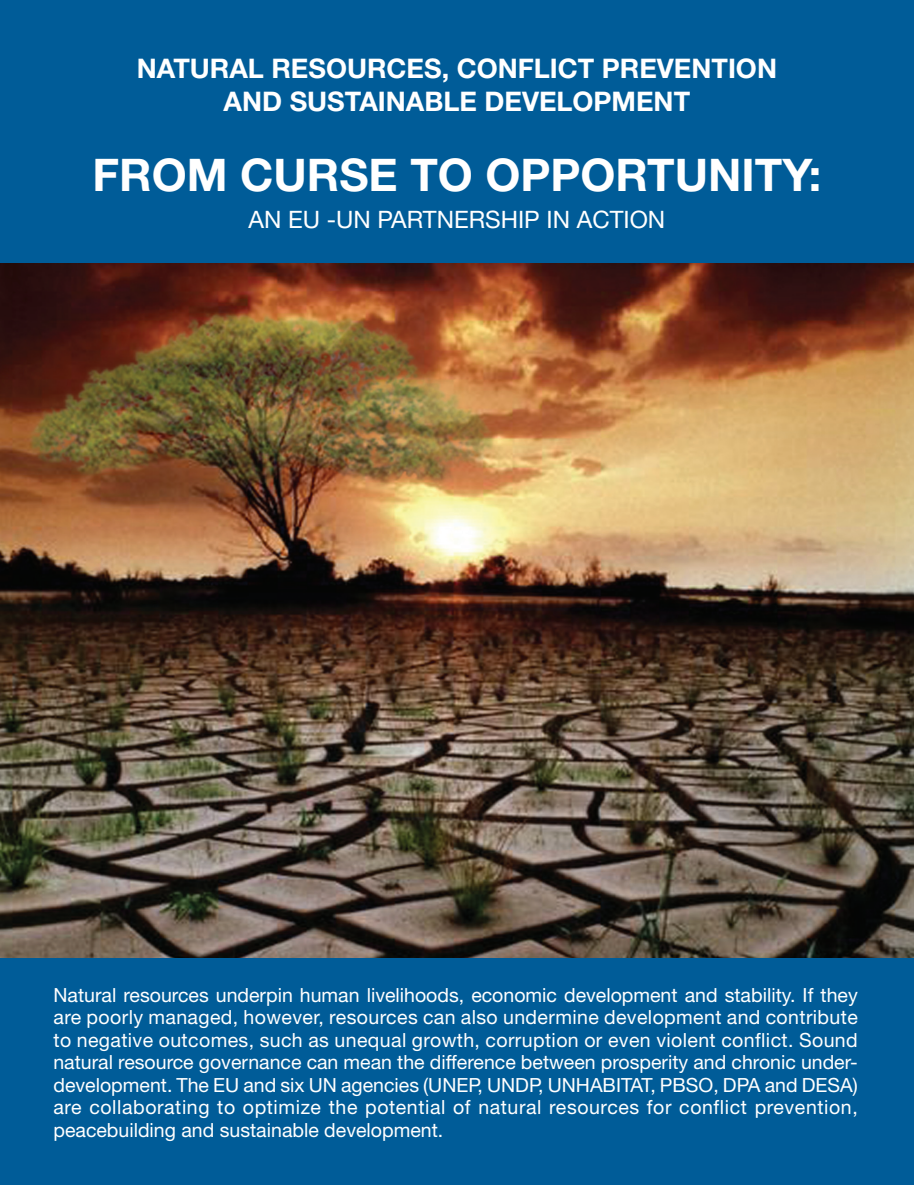
<style>
.page{position:relative;width:914px;height:1185px;background:#fff}
.page>*{position:absolute;margin:0;border:0;box-sizing:border-box;transform-origin:0 0}
.t1{font:700 45px "Helvetica Neue LT Std";color:#fff}
.t2{font:700 27px/33px "Helvetica Neue LT Std";color:#fff;text-align:center}
.t3{font:24px "Helvetica Neue LT Std";color:#fff}
.t4{font:19.5px/22.5px "Helvetica Neue LT Std";color:#fff;text-align:justify}
</style>
<div class="page">
<img style="left:0;top:262px;width:913px;height:696px">
<div style="left:0;top:958px;width:913px;height:226px;background:#005c98"></div>
<div style="left:0;top:0;width:913px;height:262px;background:#005c98"></div>
<h2 class="t2" style="left:137px;top:51px;width:637px">NATURAL RESOURCES, CONFLICT PREVENTION<br>AND SUSTAINABLE DEVELOPMENT</h2>
<h1 class="t1" style="left:92px;top:147px;width:730px">FROM CURSE TO OPPORTUNITY:</h1>
<p class="t3" style="left:248px;top:205px;width:191px">An EU -UN partne</p>
<p class="t3" style="left:468px;top:205px;width:31px">rship</p>
<p class="t3" style="left:546px;top:205px;width:78px">in Action</p>
<p class="t4" style="left:53px;top:983px;width:805px">Natural resources underpin human livelihoods, economic development and stability. If they are poorly managed, however, resources can also undermine development and contribute to negative outcomes, such as unequal growth, corruption or even violent conflict. Sound natural resource governance can mean the difference between prosperity and chronic under&shy;development. The EU and six UN agencies (UNEP, UNDP, UNHABITAT, PBSO, DPA and DESA) are collaborating to optimize the potential of natural resources for conflict prevention, peacebuilding and sustainable development.</p>
</div>
